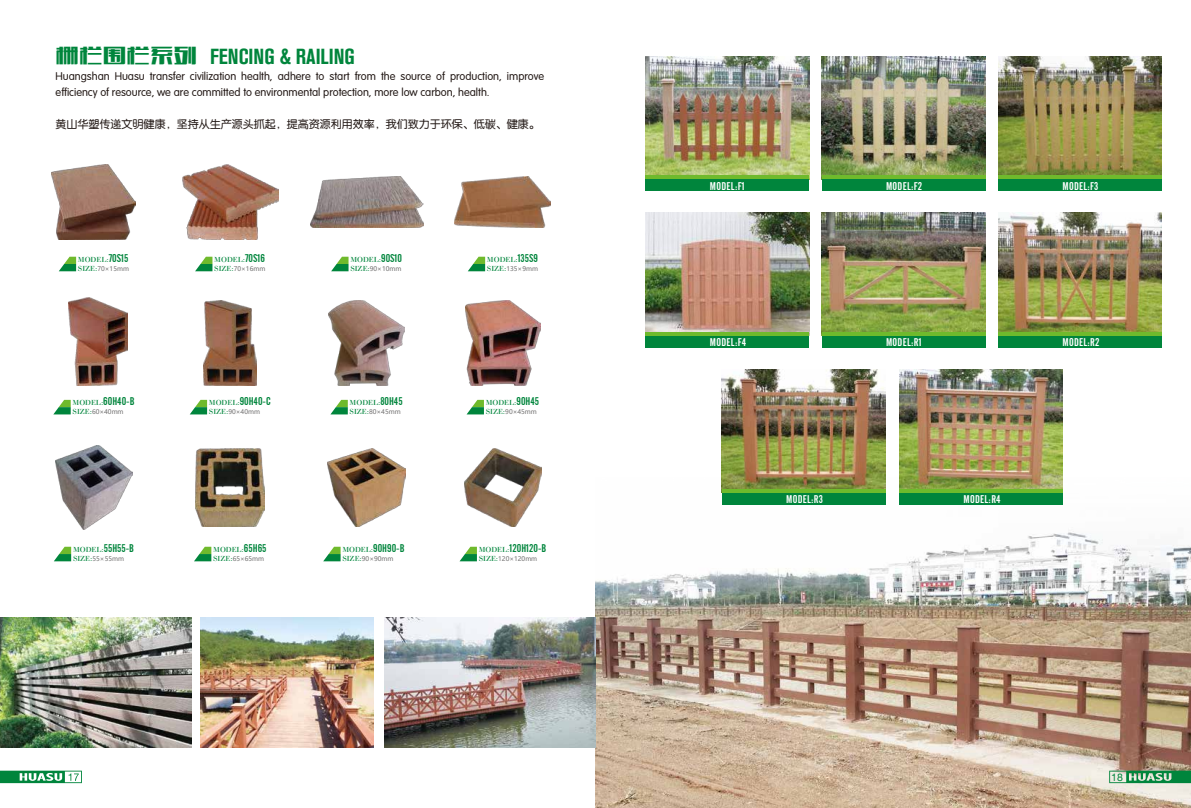
<style>
.page{position:relative;width:1191px;height:808px;background:#fff}
.page>*{position:absolute;margin:0;border:0;box-sizing:border-box;transform-origin:0 0}
.t1{font:21.6px "Akzidenz Grotesk BQ Bd Cnd Alt";color:#00853c}
.t2{font:11.2px "Alternate Gothic No 2 BT";color:#00853c}
.t3{font:11.2px "Alternate Gothic No 2 BT";letter-spacing:.025em;color:#fff}
.t4{font:11px/16px "FZY3 JW GB1 0";color:#221815}
.t5{font:10.6px "Alte Haas Grotesk";color:#00853c}
.t6{font:7.8px "Acanthus";color:#00853c}
.t7{font:6.4px "Microsoft Ya Hei";color:#727171}
.s1{font-family:"FZCTHJW GB1 0";font-size:23.6px}
.s2{font-family:"Alternate Gothic No 2 BT";font-size:11.2px}
.s3{font-family:"Acanthus";font-size:7.8px;color:#00853c}
.s4{font-family:"Acanthus";font-size:7.8px}
</style>
<div class="page">
<img style="left:595px;top:466px;width:596px;height:342px">
<img style="left:55px;top:445px;width:78px;height:85px">
<img style="left:69px;top:297px;width:58px;height:88px">
<img style="left:196px;top:448px;width:69px;height:79px">
<img style="left:52px;top:164px;width:84px;height:75px">
<img style="left:329px;top:301px;width:75px;height:84px">
<img style="left:203px;top:301px;width:54px;height:84px">
<img style="left:465px;top:301px;width:75px;height:84px">
<img style="left:328px;top:448px;width:77px;height:79px">
<img style="left:310px;top:176px;width:113px;height:52px">
<img style="left:465px;top:448px;width:76px;height:79px">
<img style="left:455px;top:176px;width:96px;height:52px">
<img style="left:384px;top:617px;width:211px;height:130px">
<svg style="left:59px;top:257px;width:17px;height:14px"></svg>
<svg style="left:53px;top:400px;width:18px;height:14px"></svg>
<svg style="left:54px;top:547px;width:17px;height:14px"></svg>
<svg style="left:195px;top:257px;width:17px;height:14px"></svg>
<svg style="left:190px;top:400px;width:17px;height:14px"></svg>
<svg style="left:194px;top:547px;width:17px;height:14px"></svg>
<svg style="left:331px;top:257px;width:17px;height:14px"></svg>
<svg style="left:330px;top:400px;width:18px;height:14px"></svg>
<svg style="left:460px;top:547px;width:17px;height:14px"></svg>
<svg style="left:323px;top:547px;width:17px;height:14px"></svg>
<svg style="left:468px;top:257px;width:17px;height:14px"></svg>
<svg style="left:467px;top:400px;width:17px;height:14px"></svg>
<img style="left:645px;top:56px;width:164px;height:119px">
<hr style="left:645px;top:175px;width:164px;height:4px;background:#6fba2c">
<div style="left:645px;top:179px;width:164px;height:12px;background:#00853c"></div>
<img style="left:821px;top:56px;width:164px;height:119px">
<hr style="left:821px;top:175px;width:164px;height:4px;background:#6fba2c">
<div style="left:821px;top:179px;width:164px;height:12px;background:#00853c"></div>
<img style="left:998px;top:56px;width:163px;height:119px">
<hr style="left:998px;top:175px;width:163px;height:4px;background:#6fba2c">
<div style="left:998px;top:179px;width:163px;height:12px;background:#00853c"></div>
<img style="left:645px;top:213px;width:164px;height:119px">
<hr style="left:645px;top:332px;width:164px;height:4px;background:#6fba2c">
<div style="left:645px;top:336px;width:164px;height:11px;background:#00853c"></div>
<img style="left:722px;top:369px;width:163px;height:120px">
<hr style="left:722px;top:489px;width:163px;height:4px;background:#6fba2c">
<div style="left:722px;top:493px;width:163px;height:11px;background:#00853c"></div>
<img style="left:899px;top:369px;width:163px;height:120px">
<hr style="left:899px;top:489px;width:163px;height:4px;background:#6fba2c">
<div style="left:899px;top:493px;width:163px;height:11px;background:#00853c"></div>
<img style="left:821px;top:213px;width:164px;height:119px">
<hr style="left:821px;top:332px;width:164px;height:4px;background:#6fba2c">
<div style="left:821px;top:336px;width:164px;height:11px;background:#00853c"></div>
<img style="left:998px;top:213px;width:163px;height:119px">
<hr style="left:998px;top:332px;width:163px;height:4px;background:#6fba2c">
<div style="left:998px;top:336px;width:163px;height:11px;background:#00853c"></div>
<img style="left:182px;top:164px;width:96px;height:75px">
<img style="left:0;top:617px;width:191px;height:130px">
<svg style="left:1109px;top:771px;width:82px;height:12px"></svg>
<svg style="left:0;top:771px;width:82px;height:12px"></svg>
<img style="left:200px;top:617px;width:173px;height:130px">
<h1 class="t1" style="left:56px;top:44px;width:301px"><span class="s1">栅栏围栏系列</span> FENCING &amp; RAILING</h1>
<p class="t4" style="left:56px;top:69px;width:490px">Huangshan Huasu transfer civilization health, adhere to start from the source of production, improve efficiency of resource, we are committed to environmental protection, more low carbon, health.</p>
<p class="t4" style="left:56px;top:117px;width:486px">黄山华塑传递文明健康，坚持从生产源头抓起，提高资源利用效率，我们致力于环保、低碳、健康。</p>
<p class="t6" style="left:78px;top:256px;width:52px">MODEL:<span class="s2">70S15</span></p>
<p class="t7" style="left:78px;top:265px;width:53px"><span class="s3">SIZE:</span>70×15mm</p>
<p class="t6" style="left:214px;top:256px;width:52px">MODEL:<span class="s2">70S16</span></p>
<p class="t7" style="left:214px;top:265px;width:53px"><span class="s3">SIZE:</span>70×16mm</p>
<p class="t6" style="left:350px;top:256px;width:53px">MODEL:<span class="s2">90S10</span></p>
<p class="t7" style="left:350px;top:265px;width:53px"><span class="s3">SIZE:</span>90×10mm</p>
<p class="t6" style="left:487px;top:256px;width:52px">MODEL:<span class="s2">135S9</span></p>
<p class="t7" style="left:487px;top:265px;width:53px"><span class="s3">SIZE:</span>135×9mm</p>
<p class="t2" style="left:73px;top:395px;width:63px"><span class="s4">MODEL:</span>60H40-B</p>
<p class="t7" style="left:73px;top:408px;width:53px"><span class="s3">SIZE:</span>60×40mm</p>
<p class="t2" style="left:209px;top:395px;width:63px"><span class="s4">MODEL:</span>90H40-C</p>
<p class="t7" style="left:209px;top:408px;width:53px"><span class="s3">SIZE:</span>90×40mm</p>
<p class="t6" style="left:350px;top:399px;width:55px">MODEL:<span class="s2">80H45</span></p>
<p class="t7" style="left:350px;top:408px;width:53px"><span class="s3">SIZE:</span>80×45mm</p>
<p class="t6" style="left:486px;top:399px;width:55px">MODEL:<span class="s2">90H45</span></p>
<p class="t7" style="left:486px;top:408px;width:53px"><span class="s3">SIZE:</span>90×45mm</p>
<p class="t2" style="left:73px;top:542px;width:62px"><span class="s4">MODEL:</span>55H55-B</p>
<p class="t7" style="left:73px;top:555px;width:53px"><span class="s3">SIZE:</span>55×55mm</p>
<p class="t6" style="left:213px;top:546px;width:55px">MODEL:<span class="s2">65H65</span></p>
<p class="t7" style="left:213px;top:555px;width:53px"><span class="s3">SIZE:</span>65×65mm</p>
<p class="t2" style="left:342px;top:542px;width:63px"><span class="s4">MODEL:</span>90H90-B</p>
<p class="t7" style="left:342px;top:555px;width:53px"><span class="s3">SIZE:</span>90×90mm</p>
<p class="t2" style="left:479px;top:542px;width:69px"><span class="s4">MODEL:</span>120H120-B</p>
<p class="t7" style="left:479px;top:555px;width:60px"><span class="s3">SIZE:</span>120×120mm</p>
<p class="t3" style="left:710px;top:180px;width:36px">MODEL:F1</p>
<p class="t3" style="left:886px;top:180px;width:38px">MODEL:F2</p>
<p class="t3" style="left:1062px;top:180px;width:37px">MODEL:F3</p>
<p class="t3" style="left:710px;top:336px;width:38px">MODEL:F4</p>
<p class="t3" style="left:886px;top:336px;width:37px">MODEL:R1</p>
<p class="t3" style="left:1062px;top:336px;width:39px">MODEL:R2</p>
<p class="t3" style="left:786px;top:493px;width:38px">MODEL:R3</p>
<p class="t3" style="left:963px;top:493px;width:39px">MODEL:R4</p>
<p class="t5" style="left:1111px;top:771px;width:13px">18</p>
</div>
